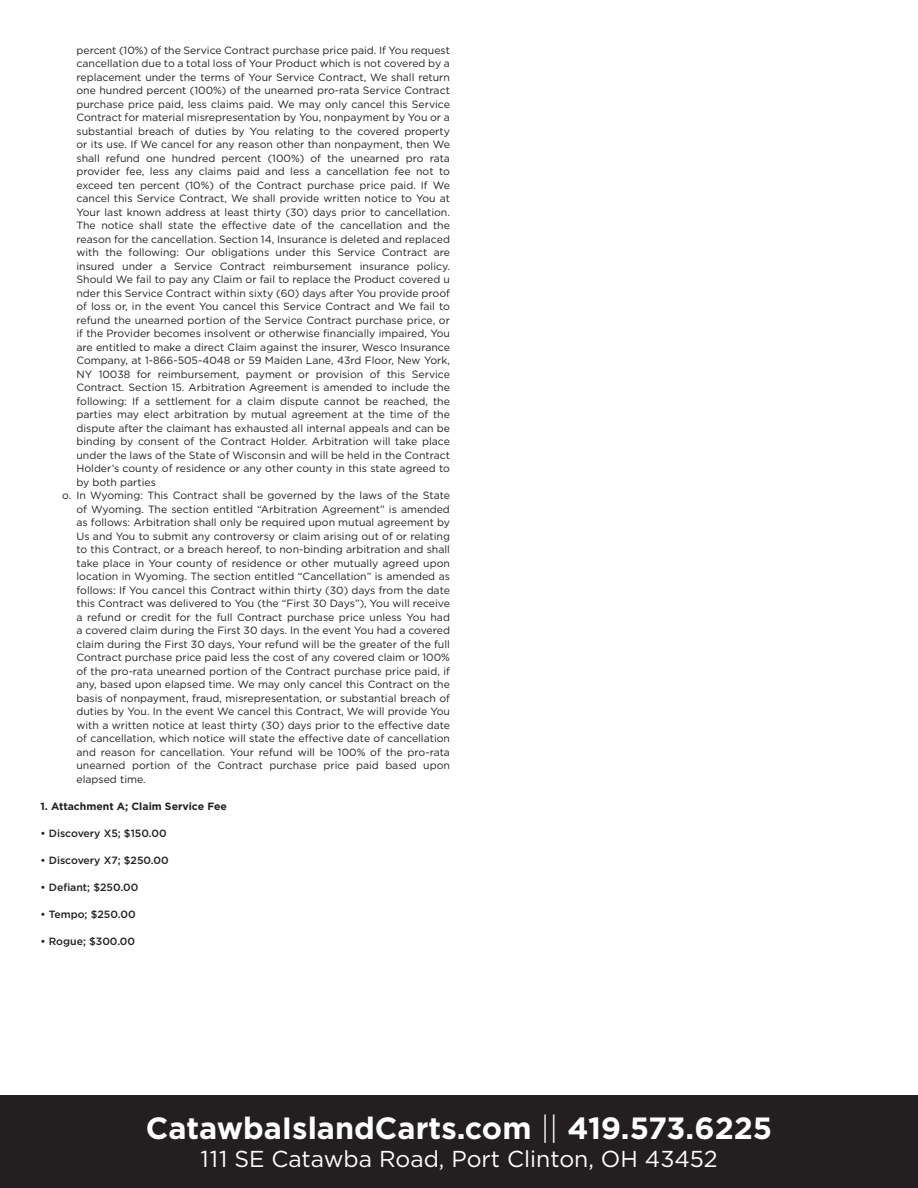
<style>
.page{position:relative;width:918px;height:1188px;background:#fff}
.page>*{position:absolute;margin:0;border:0;box-sizing:border-box;transform-origin:0 0}
.t1{font:700 30.75px "Gotham";color:#fff}
.t2{font:22.95px "Gotham";color:#fff}
.t3{font:10.5px/13.5px "Gotham";color:#231f20;text-align:justify}
.t4{font:500 10.5px "Gotham";color:#231f20}
.t5{font:700 10.5px "Gotham";color:#231f20}
.s1{font-weight:300}
</style>
<div class="page">
<div style="left:0;top:1095px;width:918px;height:93px;background:#231f20"></div>
<p class="t3" style="left:76px;top:43px;width:375px">percent (10%) of the Service Contract purchase price paid. If You request cancellation due to a total loss of Your Product which is not covered by a replacement under the terms of Your Service Contract, We shall return one hundred percent (100%) of the unearned pro-rata Service Contract purchase price paid, less claims paid. We may only cancel this Service Contract for material misrepresentation by You, nonpayment by You or a substantial breach of duties by You relating to the covered property or its use. If We cancel for any reason other than nonpayment, then We shall refund one hundred percent (100%) of the unearned pro rata provider fee, less any claims paid and less a cancellation fee not to exceed ten percent (10%) of the Contract purchase price paid. If We cancel this Service Contract, We shall provide written notice to You at Your last known address at least thirty (30) days prior to cancellation.<br>The notice shall state the effective date of the cancellation and the reason for the cancellation. Section 14, Insurance is deleted and replaced with the following: Our obligations under this Service Contract are insured under a Service Contract reimbursement insurance policy.<br>Should We fail to pay any Claim or fail to replace the Product covered u nder this Service Contract within sixty (60) days after You provide proof of loss or, in the event You cancel this Service Contract and We fail to refund the unearned portion of the Service Contract purchase price, or if the Provider becomes insolvent or otherwise financially impaired, You are entitled to make a direct Claim against the insurer, Wesco Insurance Company, at 1-866-505-4048 or 59 Maiden Lane, 43rd Floor, New York, NY 10038 for reimbursement, payment or provision of this Service Contract. Section 15. Arbitration Agreement is amended to include the following: If a settlement for a claim dispute cannot be reached, the parties may elect arbitration by mutual agreement at the time of the dispute after the claimant has exhausted all internal appeals and can be binding by consent of the Contract Holder. Arbitration will take place under the laws of the State of Wisconsin and will be held in the Contract Holder’s county of residence or any other county in this state agreed to by both parties</p>
<p class="t3" style="left:76px;top:489px;width:375px;text-indent:-14px">o. In Wyoming: This Contract shall be governed by the laws of the State of Wyoming. The section entitled “Arbitration Agreement” is amended as follows: Arbitration shall only be required upon mutual agreement by Us and You to submit any controversy or claim arising out of or relating to this Contract, or a breach hereof, to non-binding arbitration and shall take place in Your county of residence or other mutually agreed upon location in Wyoming. The section entitled “Cancellation” is amended as follows: If You cancel this Contract within thirty (30) days from the date this Contract was delivered to You (the “First 30 Days”), You will receive a refund or credit for the full Contract purchase price unless You had a covered claim during the First 30 days. In the event You had a covered claim during the First 30 days, Your refund will be the greater of the full Contract purchase price paid less the cost of any covered claim or 100% of the pro-rata unearned portion of the Contract purchase price paid, if any, based upon elapsed time. We may only cancel this Contract on the basis of nonpayment, fraud, misrepresentation, or substantial breach of duties by You. In the event We cancel this Contract, We will provide You with a written notice at least thirty (30) days prior to the effective date of cancellation, which notice will state the effective date of cancellation and reason for cancellation. Your refund will be 100% of the pro-rata unearned portion of the Contract purchase price paid based upon elapsed time.</p>
<p class="t5" style="left:40px;top:799px;width:188px">1. Attachment A; Claim Service Fee</p>
<p class="t4" style="left:40px;top:826px;width:128px">• Discovery X5; $150.00</p>
<p class="t4" style="left:40px;top:853px;width:130px">• Discovery X7; $250.00</p>
<p class="t4" style="left:40px;top:880px;width:99px">• Defiant; $250.00</p>
<p class="t4" style="left:40px;top:907px;width:97px">• Tempo; $250.00</p>
<p class="t4" style="left:40px;top:934px;width:96px">• Rogue; $300.00</p>
<p class="t1" style="left:146px;top:1108px;width:628px">CatawbaIslandCarts.com <span class="s1">||</span> 419.573.6225</p>
<p class="t2" style="left:200px;top:1144px;width:519px">111 SE Catawba Road, Port Clinton, OH 43452</p>
</div>
